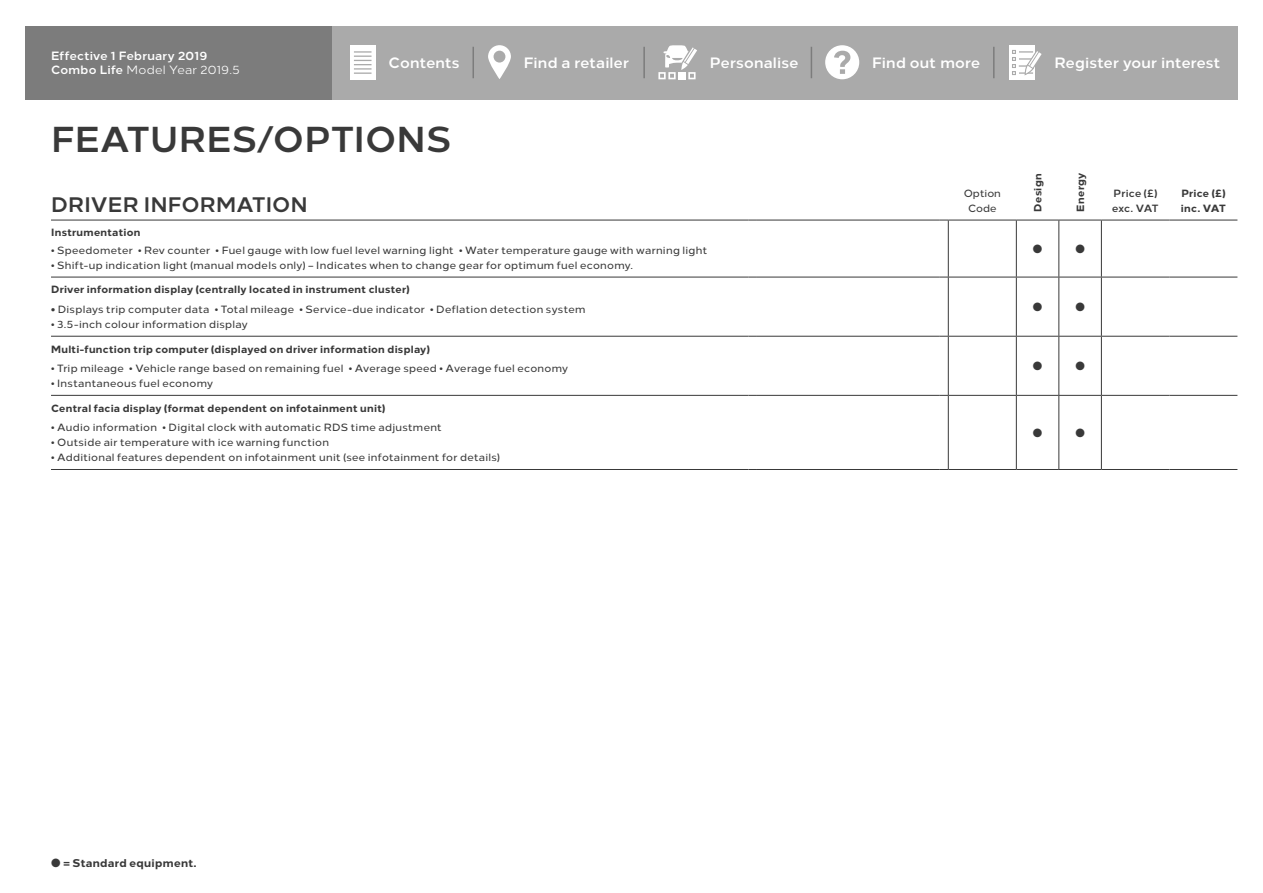
<style>
.page{position:relative;width:1263px;height:893px;background:#fff}
.page>*{position:absolute;margin:0;border:0;box-sizing:border-box;transform-origin:0 0}
.t1{font:700 36px "Vauxhall Neue";letter-spacing:.005em;color:#393939}
.t2{font:700 21px "Vauxhall Neue";letter-spacing:.01em;color:#393939}
.t3{font:700 15px "Vauxhall Neue";letter-spacing:.015em;color:#fff}
.t4{font:700 12px/14.4px "Vauxhall Neue";letter-spacing:.025em;color:#fff}
.t5{font:12px "Zapf Dingbats ITC";color:#393939}
.t6{font:800 11.25px "Vauxhall Neue";letter-spacing:.03em;color:#393939}
.t7{font:10.5px "Vauxhall Neue";letter-spacing:.03em;color:#393939}
.t8{font:800 10.5px/15px "Vauxhall Neue";letter-spacing:.03em;color:#393939}
.t9{font:700 10.5px/15px "Vauxhall Neue";letter-spacing:.01em;color:#393939}
.t10{font:10.5px/15px "Vauxhall Neue";color:#393939;text-align:center}
.s1{font-weight:300}
.s2{font-weight:800}
</style>
<div class="page">
<hr style="left:948px;top:220px;width:1px;height:57px;background:#393939">
<hr style="left:1016px;top:220px;width:1px;height:57px;background:#393939">
<hr style="left:1101px;top:220px;width:1px;height:57px;background:#393939">
<hr style="left:948px;top:277px;width:1px;height:59px;background:#393939">
<hr style="left:1016px;top:277px;width:1px;height:59px;background:#393939">
<hr style="left:1101px;top:277px;width:1px;height:59px;background:#393939">
<hr style="left:948px;top:337px;width:1px;height:58px;background:#393939">
<hr style="left:1016px;top:337px;width:1px;height:58px;background:#393939">
<hr style="left:1101px;top:337px;width:1px;height:58px;background:#393939">
<hr style="left:948px;top:396px;width:1px;height:73px;background:#393939">
<hr style="left:1016px;top:396px;width:1px;height:73px;background:#393939">
<hr style="left:1101px;top:396px;width:1px;height:73px;background:#393939">
<hr style="left:1058px;top:220px;width:1px;height:57px;background:#393939">
<hr style="left:1058px;top:277px;width:1px;height:59px;background:#393939">
<hr style="left:1058px;top:337px;width:1px;height:58px;background:#393939">
<hr style="left:1058px;top:396px;width:1px;height:73px;background:#393939">
<hr style="left:948px;top:220px;width:68px;height:1px;background:#393939">
<hr style="left:1016px;top:220px;width:43px;height:1px;background:#393939">
<hr style="left:1059px;top:220px;width:42px;height:1px;background:#393939">
<hr style="left:1101px;top:220px;width:68px;height:1px;background:#393939">
<hr style="left:1169px;top:220px;width:68px;height:1px;background:#393939">
<hr style="left:51px;top:220px;width:697px;height:1px;background:#393939">
<hr style="left:757px;top:220px;width:183px;height:1px;background:#393939">
<hr style="left:51px;top:277px;width:697px;height:1px;background:#393939">
<hr style="left:757px;top:277px;width:183px;height:1px;background:#393939">
<hr style="left:948px;top:277px;width:68px;height:1px;background:#393939">
<hr style="left:1016px;top:277px;width:43px;height:1px;background:#393939">
<hr style="left:1059px;top:277px;width:42px;height:1px;background:#393939">
<hr style="left:1101px;top:277px;width:68px;height:1px;background:#393939">
<hr style="left:1169px;top:277px;width:68px;height:1px;background:#393939">
<hr style="left:51px;top:336px;width:697px;height:1px;background:#393939">
<hr style="left:757px;top:336px;width:183px;height:1px;background:#393939">
<hr style="left:948px;top:336px;width:68px;height:1px;background:#393939">
<hr style="left:1016px;top:336px;width:43px;height:1px;background:#393939">
<hr style="left:1059px;top:336px;width:42px;height:1px;background:#393939">
<hr style="left:1101px;top:336px;width:68px;height:1px;background:#393939">
<hr style="left:1169px;top:336px;width:68px;height:1px;background:#393939">
<hr style="left:51px;top:395px;width:697px;height:1px;background:#393939">
<hr style="left:757px;top:395px;width:183px;height:1px;background:#393939">
<hr style="left:948px;top:395px;width:68px;height:1px;background:#393939">
<hr style="left:1016px;top:395px;width:43px;height:1px;background:#393939">
<hr style="left:1059px;top:395px;width:42px;height:1px;background:#393939">
<hr style="left:1101px;top:395px;width:68px;height:1px;background:#393939">
<hr style="left:1169px;top:395px;width:68px;height:1px;background:#393939">
<hr style="left:51px;top:469px;width:697px;height:1px;background:#393939">
<hr style="left:757px;top:469px;width:183px;height:1px;background:#393939">
<hr style="left:948px;top:469px;width:68px;height:1px;background:#393939">
<hr style="left:1016px;top:469px;width:43px;height:1px;background:#393939">
<hr style="left:1059px;top:469px;width:42px;height:1px;background:#393939">
<hr style="left:1101px;top:469px;width:68px;height:1px;background:#393939">
<hr style="left:1169px;top:469px;width:68px;height:1px;background:#393939">
<div style="left:26px;top:26px;width:1207px;height:73px;background:#7c7c7c"></div>
<div style="left:332px;top:26px;width:905px;height:73px;background:#aaa"></div>
<hr style="left:472px;top:47px;width:2px;height:31px;background:#7c7c7c">
<hr style="left:811px;top:47px;width:1px;height:31px;background:#7c7c7c">
<hr style="left:993px;top:47px;width:1px;height:31px;background:#7c7c7c">
<div style="left:350px;top:45px;width:26px;height:35px;background:#fff"></div>
<svg style="left:354px;top:51px;width:17px;height:23px"></svg>
<svg style="left:488px;top:45px;width:23px;height:34px"></svg>
<div style="left:493px;top:51px;width:12px;height:12px;background:#aaa;border-radius:50%"></div>
<div style="left:1009px;top:45px;width:25px;height:35px;background:#fff"></div>
<svg style="left:1012px;top:48px;width:30px;height:28px"></svg>
<div style="left:826px;top:46px;width:32px;height:33px;background:#fff;border-radius:50%"></div>
<div style="left:825px;top:45px;width:34px;height:34px;border:2px solid #fff;border-radius:50%"></div>
<svg style="left:834px;top:51px;width:16px;height:23px"></svg>
<hr style="left:643px;top:47px;width:2px;height:31px;background:#7c7c7c">
<svg style="left:658px;top:45px;width:39px;height:34px"></svg>
<p class="t4" style="left:51px;top:48px;width:190px">Effective 1 February 2019<br>Combo Life <span class="s1">Model Year 2019.5</span></p>
<h3 class="t3" style="left:710px;top:54px;width:90px">Personalise</h3>
<h3 class="t3" style="left:389px;top:54px;width:73px">Contents</h3>
<h3 class="t3" style="left:524px;top:54px;width:107px">Find a retailer</h3>
<h3 class="t3" style="left:872px;top:53px;width:110px">Find out more</h3>
<h3 class="t3" style="left:1054px;top:53px;width:168px">Register your interest</h3>
<h1 class="t1" style="left:51px;top:117px;width:402px">FEATURES/OPTIONS</h1>
<h2 class="t2" style="left:51px;top:191px;width:258px">DRIVER INFORMATION</h2>
<p class="t10" style="left:964px;top:185px;width:39px">Option<br>Code</p>
<p class="t8" style="left:51px;top:225px;width:91px">Instrumentation</p>
<p class="t7" style="left:51px;top:243px;width:658px">• Speedometer • Rev counter • Fuel gauge with low fuel level warning light • Water temperature gauge with warning light</p>
<p class="t7" style="left:51px;top:258px;width:583px">• Shift-up indication light (manual models only) – Indicates when to change gear for optimum fuel economy.</p>
<p class="t8" style="left:51px;top:282px;width:360px">Driver information display (centrally located in instrument cluster)</p>
<p class="t7" style="left:51px;top:303px;width:536px"><span class="s2">•</span> Displays trip computer data • Total mileage • Service-due indicator • Deflation detection system</p>
<p class="t7" style="left:51px;top:318px;width:198px">• 3.5-inch colour information display</p>
<p class="t8" style="left:51px;top:341px;width:380px">Multi-function trip computer (displayed on driver information display)</p>
<p class="t7" style="left:51px;top:362px;width:519px">• Trip mileage • Vehicle range based on remaining fuel • Average speed • Average fuel economy</p>
<p class="t7" style="left:51px;top:377px;width:164px">• Instantaneous fuel economy</p>
<p class="t8" style="left:51px;top:400px;width:336px">Central facia display (format dependent on infotainment unit)</p>
<p class="t7" style="left:51px;top:421px;width:392px">• Audio information • Digital clock with automatic RDS time adjustment</p>
<p class="t7" style="left:51px;top:436px;width:279px">• Outside air temperature with ice warning function</p>
<p class="t7" style="left:51px;top:451px;width:450px">• Additional features dependent on infotainment unit (see infotainment for details)</p>
<p class="t8" style="left:1030px;top:212px;width:39px;rotate:-90deg">Design</p>
<p class="t8" style="left:1073px;top:212px;width:40px;rotate:-90deg">Energy</p>
<p class="t5" style="left:1033px;top:243px;width:11px">●</p>
<p class="t5" style="left:1075px;top:243px;width:11px">●</p>
<p class="t5" style="left:1033px;top:301px;width:11px">●</p>
<p class="t5" style="left:1075px;top:301px;width:11px">●</p>
<p class="t5" style="left:1033px;top:361px;width:11px">●</p>
<p class="t5" style="left:1075px;top:361px;width:11px">●</p>
<p class="t5" style="left:1033px;top:427px;width:11px">●</p>
<p class="t5" style="left:1075px;top:427px;width:11px">●</p>
<p class="t9" style="left:1112px;top:185px;width:48px">Price (£) exc. VAT</p>
<p class="t8" style="left:1181px;top:185px;width:46px">Price (£) inc. VAT</p>
<p class="t6" style="left:51px;top:856px;width:147px">● = Standard equipment.</p>
</div>
